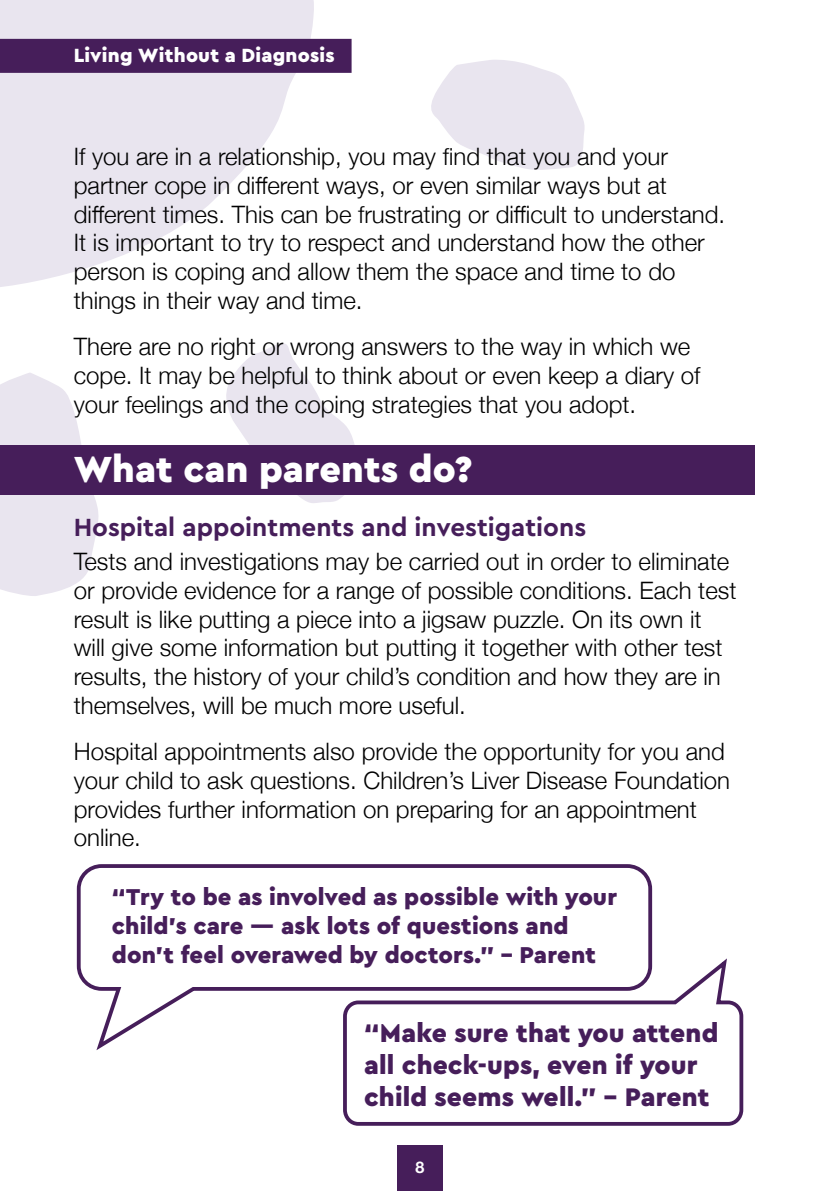
<style>
.page{position:relative;width:840px;height:1191px;background:#fff}
.page>*{position:absolute;margin:0;border:0;box-sizing:border-box;transform-origin:0 0}
.t1{font:900 38px "Cera Basic";color:#fff}
.t2{font:900 26.6px/32px "Cera Basic";letter-spacing:.005em;color:#461e5a}
.t3{font:700 26px "Cera Basic";color:#461e5a}
.t4{font:300 24px/28.8px "Helvetica Neue";color:#000}
.t5{font:900 24px/28.8px "Cera Basic";letter-spacing:.005em;color:#461e5a}
.t6{font:900 20px "Cera Basic";letter-spacing:.01em;color:#fff}
.t7{font:700 16px "Helvetica Neue";color:#fff}
</style>
<div class="page">
<svg style="left:0;top:0;width:317px;height:287px;fill:#e9e5ef"></svg>
<svg style="left:431px;top:60px;width:154px;height:110px"></svg>
<svg style="left:224px;top:343px;width:133px;height:160px"></svg>
<svg style="left:0;top:373px;width:101px;height:223px"></svg>
<div style="left:0;top:0;width:308px;height:127px;background:#e9e5ef"></div>
<div style="left:0;top:445px;width:754px;height:49px;background:#461e5a"></div>
<svg style="left:76px;top:864px;width:577px;height:186px"></svg>
<svg style="left:341px;top:954px;width:403px;height:172px"></svg>
<div style="left:0;top:39px;width:351px;height:34px;background:#461e5a"></div>
<div style="left:397px;top:1145px;width:45px;height:46px;background:#461e5a"></div>
<p class="t6" style="left:74px;top:43px;width:262px">Living Without a Diagnosis</p>
<p class="t4" style="left:74px;top:140px;width:652px">If you are in a relationship, you may find that you and your partner cope in different ways, or even similar ways but at different times. This can be frustrating or difficult to understand.<br>It is important to try to respect and understand how the other person is coping and allow them the space and time to do things in their way and time.</p>
<p class="t4" style="left:74px;top:330px;width:627px">There are no right or wrong answers to the way in which we cope. It may be helpful to think about or even keep a diary of your feelings and the coping strategies that you adopt.</p>
<h1 class="t1" style="left:74px;top:446px;width:400px">What can parents do?</h1>
<p class="t3" style="left:74px;top:511px;width:513px">Hospital appointments and investigations</p>
<p class="t4" style="left:74px;top:545px;width:663px">Tests and investigations may be carried out in order to eliminate or provide evidence for a range of possible conditions. Each test result is like putting a piece into a jigsaw puzzle. On its own it will give some information but putting it together with other test results, the history of your child’s condition and how they are in themselves, will be much more useful.</p>
<p class="t4" style="left:74px;top:735px;width:657px">Hospital appointments also provide the opportunity for you and your child to ask questions. Children’s Liver Disease Foundation provides further information on preparing for an appointment online.</p>
<p class="t5" style="left:112px;top:883px;width:506px">“Try to be as involved as possible with your child’s care — ask lots of questions and don’t feel overawed by doctors.” – Parent</p>
<p class="t2" style="left:364px;top:1017px;width:355px">“Make sure that you attend all check-ups, even if your child seems well.” – Parent</p>
<p class="t7" style="left:415px;top:1154px;width:10px">8</p>
</div>
